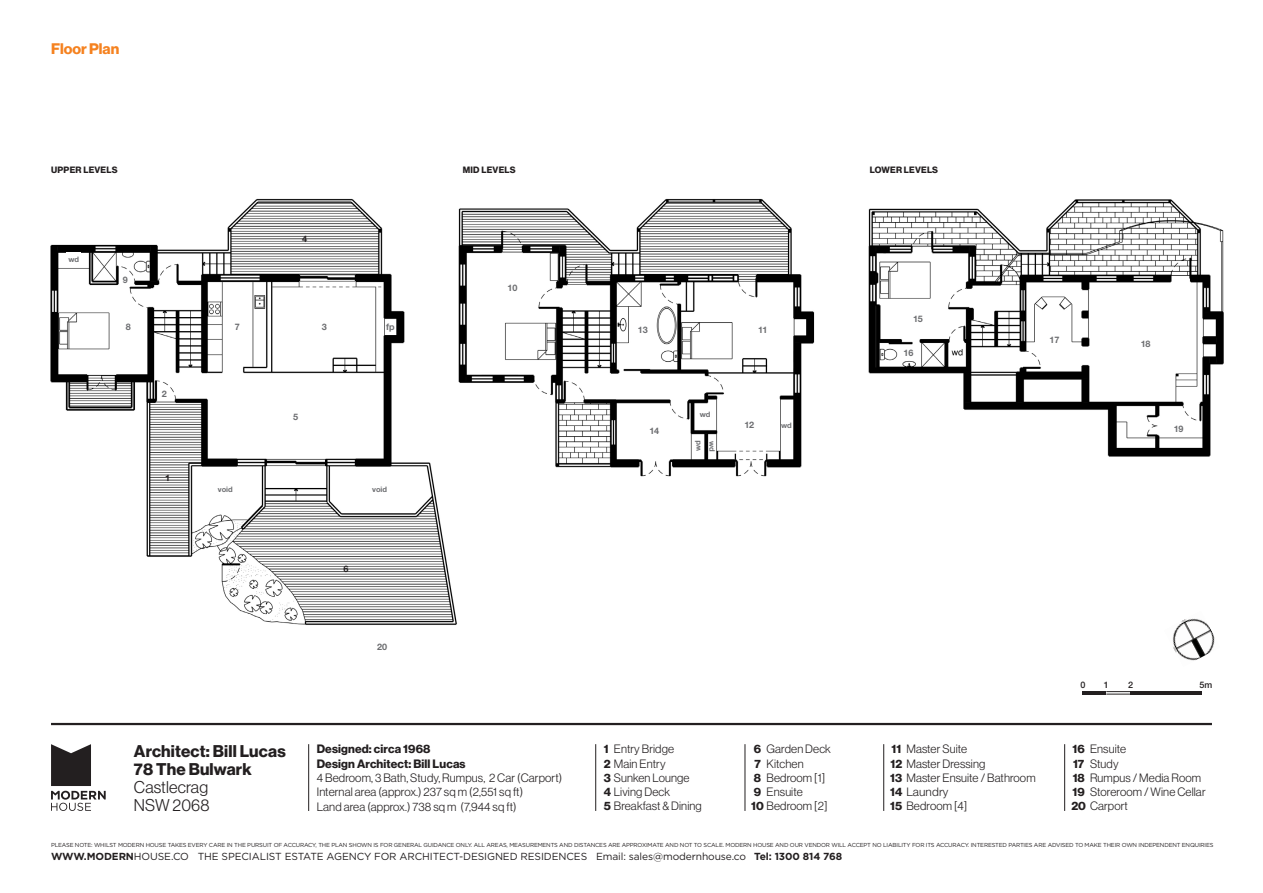
<style>
.page{position:relative;width:1263px;height:893px;background:#fff}
.page>*{position:absolute;margin:0;border:0;box-sizing:border-box;transform-origin:0 0}
.t1{font:16.65px/18px "N Haas Grotesk DS Std 75 Bd";letter-spacing:.01em;color:#231f20}
.t2{font:16.65px "N Haas Grotesk DS Std 45 Lt";letter-spacing:.01em;color:#231f20}
.t3{font:15px "N Haas Grotesk DS Std 75 Bd";color:#f58220}
.t4{font:11.85px "N Haas Grotesk DS Std 45 Lt";letter-spacing:.01em;color:#231f20}
.t5{font:11.85px "N Haas Grotesk DS Std 75 Bd";letter-spacing:.01em;color:#231f20}
.t6{font:300 11.85px "Helvetica Neue CE";letter-spacing:.01em;color:#231f20}
.t7{font:10.2px "Gotham";letter-spacing:-.01em;color:#231f20}
.t8{font:9px "N Haas Grotesk DS Std 75 Bd";letter-spacing:.025em;color:#231f20}
.t9{font:700 9px "Helvetica Neue CE";letter-spacing:-.015em;color:#6c6d70}
.t10{font:500 9px "Helvetica Neue CE";color:#231f20}
.t11{font:700 7.5px "Helvetica Neue CE";letter-spacing:-.02em;color:#6c6d70}
.t12{font:5.7px "Gotham";letter-spacing:-.03em;color:#231f20}
.s1{font-family:"N Haas Grotesk DS Std 75 Bd"}
.s2{font-family:"N Haas Grotesk DS Std 75 Bd";font-weight:400}
.s3{font-weight:700}
</style>
<div class="page">
<hr style="left:745px;top:744px;width:1px;height:67px;background:#231f20">
<hr style="left:883px;top:744px;width:1px;height:67px;background:#231f20">
<hr style="left:1064px;top:744px;width:1px;height:67px;background:#231f20">
<img style="left:1172px;top:618px;width:43px;height:43px">
<hr style="left:1082px;top:691px;width:24px;height:3px;background:#231f20">
<hr style="left:1130px;top:691px;width:72px;height:3px;background:#231f20">
<svg style="left:1106px;top:691px;width:24px;height:4px"></svg>
<svg style="left:51px;top:744px;width:55px;height:67px"></svg>
<hr style="left:51px;top:723px;width:1161px;height:2px;background:#231f20">
<hr style="left:308px;top:744px;width:1px;height:67px;background:#231f20">
<hr style="left:595px;top:744px;width:1px;height:67px;background:#231f20">
<img style="left:50px;top:198px;width:407px;height:427px">
<img style="left:456px;top:198px;width:359px;height:283px">
<img style="left:868px;top:199px;width:356px;height:258px">
<div style="left:212px;top:483px;width:27px;height:13px;background:#fff"></div>
<div style="left:366px;top:483px;width:27px;height:13px;background:#fff"></div>
<div style="left:780px;top:418px;width:12px;height:14px;background:#fff"></div>
<div style="left:709px;top:441px;width:7px;height:11px;background:#fff"></div>
<div style="left:699px;top:408px;width:12px;height:13px;background:#fff"></div>
<div style="left:67px;top:253px;width:14px;height:13px;background:#fff"></div>
<div style="left:692px;top:440px;width:11px;height:12px;background:#fff"></div>
<svg style="left:322px;top:324px;width:5px;height:6px"></svg>
<svg style="left:293px;top:414px;width:5px;height:6px"></svg>
<svg style="left:302px;top:236px;width:5px;height:6px"></svg>
<svg style="left:344px;top:566px;width:5px;height:7px"></svg>
<svg style="left:166px;top:475px;width:3px;height:6px"></svg>
<p class="t3" style="left:51px;top:40px;width:70px">Floor Plan</p>
<p class="t8" style="left:51px;top:164px;width:68px">UPPER LEVELS</p>
<p class="t8" style="left:463px;top:164px;width:54px">MID LEVELS</p>
<p class="t8" style="left:870px;top:164px;width:70px">LOWER LEVELS</p>
<p class="t11" style="left:69px;top:255px;width:12px">wd</p>
<p class="t9" style="left:123px;top:274px;width:7px">9</p>
<p class="t9" style="left:126px;top:321px;width:7px">8</p>
<p class="t9" style="left:235px;top:321px;width:7px">7</p>
<p class="t9" style="left:162px;top:388px;width:7px">2</p>
<p class="t9" style="left:386px;top:321px;width:10px">fp</p>
<p class="t11" style="left:218px;top:485px;width:16px">void</p>
<p class="t11" style="left:372px;top:485px;width:16px">void</p>
<p class="t9" style="left:508px;top:283px;width:11px">10</p>
<p class="t9" style="left:638px;top:324px;width:11px">13</p>
<p class="t9" style="left:649px;top:426px;width:11px">14</p>
<p class="t9" style="left:758px;top:324px;width:11px">11</p>
<p class="t11" style="left:700px;top:410px;width:12px">wd</p>
<p class="t11" style="left:693px;top:451px;width:12px;rotate:-90deg">wd</p>
<p class="t11" style="left:717px;top:441px;width:12px;rotate:90deg">wd</p>
<p class="t9" style="left:744px;top:420px;width:11px">12</p>
<p class="t11" style="left:781px;top:421px;width:12px">wd</p>
<p class="t9" style="left:913px;top:313px;width:11px">15</p>
<p class="t9" style="left:903px;top:347px;width:11px">16</p>
<p class="t9" style="left:1049px;top:335px;width:11px">17</p>
<p class="t9" style="left:1141px;top:338px;width:11px">18</p>
<p class="t9" style="left:1174px;top:423px;width:11px">19</p>
<p class="t9" style="left:377px;top:641px;width:12px">20</p>
<p class="t1" style="left:134px;top:742px;width:153px">Architect: Bill Lucas<br>78 The Bulwark</p>
<p class="t2" style="left:134px;top:778px;width:76px">Castlecrag</p>
<p class="t2" style="left:134px;top:796px;width:77px">NSW 2068</p>
<p class="t5" style="left:317px;top:742px;width:115px">Designed: circa 1968</p>
<p class="t5" style="left:317px;top:756px;width:150px">Design Architect: Bill Lucas</p>
<p class="t4" style="left:317px;top:771px;width:247px">4 Bedroom, 3 Bath, Study, Rumpus, 2 Car (Carport)</p>
<p class="t4" style="left:317px;top:785px;width:208px">Internal area (approx.) 237 sq m (2,551 sq ft)</p>
<p class="t4" style="left:317px;top:800px;width:201px">Land area (approx.) 738 sq m (7,944 sq ft)</p>
<p class="t4" style="left:604px;top:742px;width:72px"><span class="s1">1</span> Entry Bridge</p>
<p class="t4" style="left:604px;top:757px;width:63px"><span class="s1">2</span> Main Entry</p>
<p class="t4" style="left:604px;top:771px;width:87px"><span class="s1">3</span> Sunken Lounge</p>
<p class="t4" style="left:604px;top:785px;width:68px"><span class="s1">4</span> Living Deck</p>
<p class="t4" style="left:604px;top:799px;width:99px"><span class="s1">5</span> Breakfast &amp; Dining</p>
<p class="t4" style="left:767px;top:742px;width:66px">Garden Deck</p>
<p class="t4" style="left:767px;top:757px;width:39px">Kitchen</p>
<p class="t4" style="left:767px;top:771px;width:60px">Bedroom [1]</p>
<p class="t4" style="left:767px;top:785px;width:38px">Ensuite</p>
<p class="t5" style="left:754px;top:742px;width:9px">6</p>
<p class="t5" style="left:754px;top:756px;width:8px">7</p>
<p class="t5" style="left:754px;top:771px;width:9px">8</p>
<p class="t5" style="left:754px;top:785px;width:9px">9</p>
<p class="t4" style="left:751px;top:799px;width:78px"><span class="s1">10</span> Bedroom [2]</p>
<p class="t4" style="left:891px;top:742px;width:77px"><span class="s1">11</span> Master Suite</p>
<p class="t4" style="left:890px;top:757px;width:96px"><span class="s1">12</span> Master Dressing</p>
<p class="t4" style="left:890px;top:771px;width:147px"><span class="s1">13</span> Master Ensuite / Bathroom</p>
<p class="t6" style="left:890px;top:784px;width:60px"><span class="s2">14</span> Laundry</p>
<p class="t4" style="left:890px;top:799px;width:79px"><span class="s1">15</span> Bedroom [4]</p>
<p class="t10" style="left:1080px;top:679px;width:7px">0</p>
<p class="t10" style="left:1104px;top:679px;width:7px">1</p>
<p class="t10" style="left:1128px;top:679px;width:7px">2</p>
<p class="t10" style="left:1199px;top:679px;width:14px">5m</p>
<p class="t4" style="left:1072px;top:742px;width:55px"><span class="s1">16</span> Ensuite</p>
<p class="t5" style="left:1073px;top:756px;width:13px">17</p>
<p class="t4" style="left:1073px;top:771px;width:130px"><span class="s1">18</span> Rumpus / Media Room</p>
<p class="t4" style="left:1072px;top:785px;width:135px"><span class="s1">19</span> Storeroom / Wine Cellar</p>
<p class="t4" style="left:1071px;top:799px;width:58px"><span class="s1">20</span> Carport</p>
<p class="t4" style="left:1090px;top:757px;width:30px">Study</p>
<p class="t12" style="left:51px;top:842px;width:1164px">PLEASE NOTE: WHILST MODERN HOUSE TAKES EVERY CARE IN THE PURSUIT OF ACCURACY, THE PLAN SHOWN IS FOR GENERAL GUIDANCE ONLY. ALL AREAS, MEASUREMENTS AND DISTANCES ARE APPROXIMATE AND NOT TO SCALE. MODERN HOUSE AND OUR VENDOR WILL ACCEPT NO LIABILITY FOR ITS ACCURACY. INTERESTED PARTIES ARE ADVISED TO MAKE THEIR OWN INDEPENDENT ENQUIRIES</p>
<p class="t7" style="left:51px;top:851px;width:793px"><span class="s3">WWW.MODERN</span>HOUSE.CO THE SPECIALIST ESTATE AGENCY FOR ARCHITECT-DESIGNED RESIDENCES Email: sales@modernhouse.co <span class="s3">Tel: 1300 814 768</span></p>
</div>
